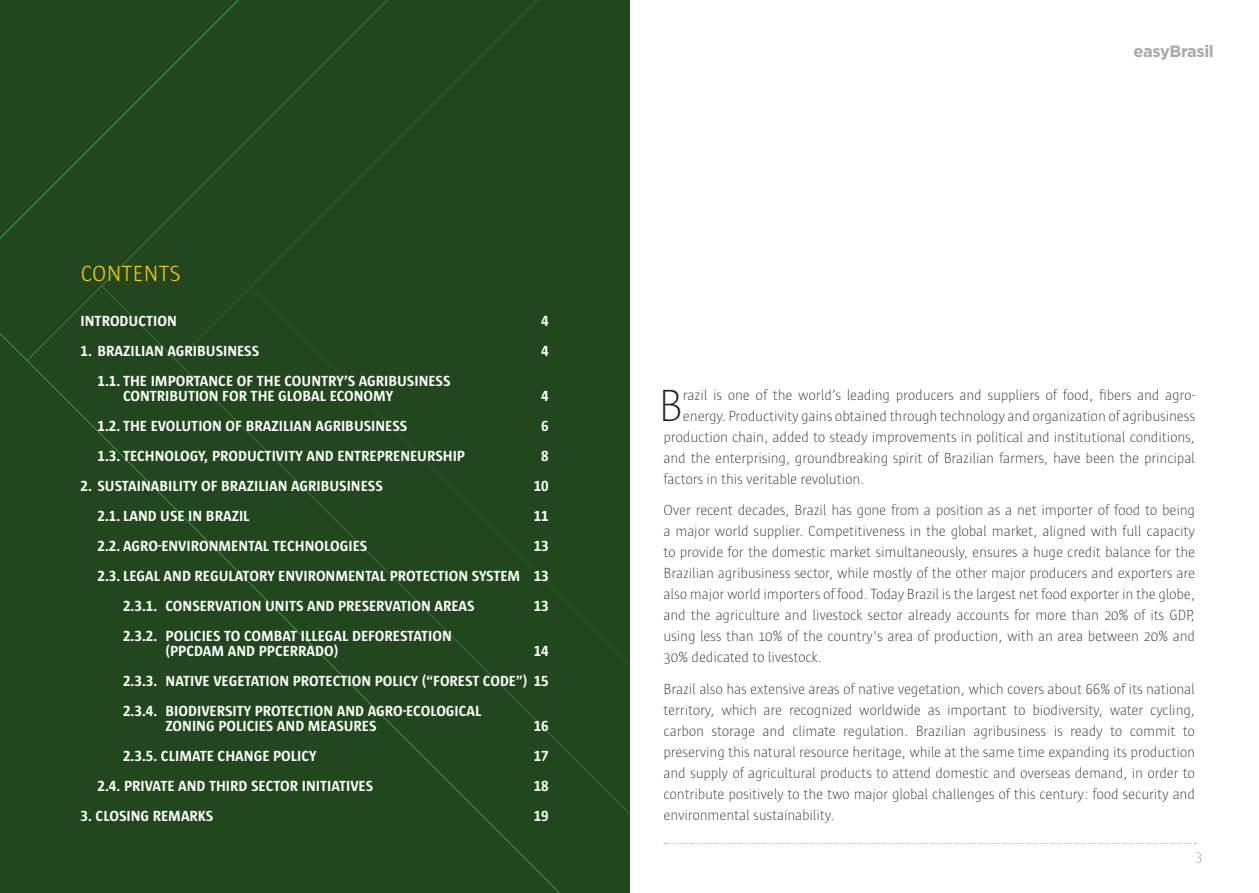
<style>
.page{position:relative;width:1259px;height:893px;background:#fff}
.page>*{position:absolute;margin:0;border:0;box-sizing:border-box;transform-origin:0 0}
.t1{font:200 46.05px "Sun";color:#231f20}
.t2{font:300 22.5px "Sun";letter-spacing:.015em;color:#feca0a}
.t3{font:700 16.5px "Gotham";letter-spacing:-.025em;color:#a8a9ad}
.t4{font:200 15px/21px "Sun";letter-spacing:-.015em;color:#231f20;text-align:justify}
.t5{font:700 15px "Sun";color:#fff}
.t6{font:200 15px "Sun";color:#939598}
</style>
<div class="page">
<div style="left:593px;top:0;width:36px;height:285px;background:#22471f"></div>
<div style="left:445px;top:0;width:148px;height:285px;background:#22471f"></div>
<div style="left:0;top:285px;width:629px;height:608px;background:#22471f"></div>
<div style="left:0;top:0;width:445px;height:416px;background:#22471f"></div>
<svg style="left:664px;top:843px;width:531px;height:1px"></svg>
<p class="t2" style="left:81px;top:261px;width:102px">CONTENTS</p>
<p class="t5" style="left:81px;top:312px;width:98px">INTRODUCTION</p>
<p class="t5" style="left:541px;top:312px;width:9px">4</p>
<p class="t5" style="left:80px;top:342px;width:180px">1. BRAZILIAN AGRIBUSINESS</p>
<p class="t5" style="left:541px;top:342px;width:9px">4</p>
<p class="t5" style="left:97px;top:372px;width:354px">1.1. THE IMPORTANCE OF THE COUNTRY’S AGRIBUSINESS</p>
<p class="t5" style="left:123px;top:387px;width:271px">CONTRIBUTION FOR THE GLOBAL ECONOMY</p>
<p class="t5" style="left:541px;top:387px;width:9px">4</p>
<p class="t5" style="left:97px;top:417px;width:311px">1.2. THE EVOLUTION OF BRAZILIAN AGRIBUSINESS</p>
<p class="t5" style="left:541px;top:417px;width:9px">6</p>
<p class="t5" style="left:97px;top:447px;width:369px">1.3. TECHNOLOGY, PRODUCTIVITY AND ENTREPRENEURSHIP</p>
<p class="t5" style="left:541px;top:447px;width:9px">8</p>
<p class="t5" style="left:80px;top:477px;width:304px">2. SUSTAINABILITY OF BRAZILIAN AGRIBUSINESS</p>
<p class="t5" style="left:534px;top:477px;width:16px">10</p>
<p class="t5" style="left:97px;top:507px;width:154px">2.1. LAND USE IN BRAZIL</p>
<p class="t5" style="left:534px;top:507px;width:16px">11</p>
<p class="t5" style="left:97px;top:537px;width:271px">2.2. AGRO-ENVIRONMENTAL TECHNOLOGIES</p>
<p class="t5" style="left:534px;top:537px;width:16px">13</p>
<p class="t5" style="left:97px;top:567px;width:452px">2.3. LEGAL AND REGULATORY ENVIRONMENTAL PROTECTION SYSTEM 13</p>
<p class="t5" style="left:123px;top:597px;width:353px">2.3.1. CONSERVATION UNITS AND PRESERVATION AREAS</p>
<p class="t5" style="left:534px;top:597px;width:16px">13</p>
<p class="t5" style="left:123px;top:627px;width:330px">2.3.2. POLICIES TO COMBAT ILLEGAL DEFORESTATION</p>
<p class="t5" style="left:166px;top:642px;width:174px">(PPCDAM AND PPCERRADO)</p>
<p class="t5" style="left:534px;top:642px;width:16px">14</p>
<p class="t5" style="left:123px;top:672px;width:427px">2.3.3. NATIVE VEGETATION PROTECTION POLICY (“FOREST CODE”) 15</p>
<p class="t5" style="left:123px;top:702px;width:360px">2.3.4. BIODIVERSITY PROTECTION AND AGRO-ECOLOGICAL</p>
<p class="t5" style="left:166px;top:717px;width:212px">ZONING POLICIES AND MEASURES</p>
<p class="t5" style="left:534px;top:717px;width:16px">16</p>
<p class="t5" style="left:123px;top:747px;width:195px">2.3.5. CLIMATE CHANGE POLICY</p>
<p class="t5" style="left:534px;top:747px;width:16px">17</p>
<p class="t5" style="left:97px;top:777px;width:277px">2.4. PRIVATE AND THIRD SECTOR INITIATIVES</p>
<p class="t5" style="left:534px;top:777px;width:16px">18</p>
<p class="t5" style="left:80px;top:807px;width:134px">3. CLOSING REMARKS</p>
<p class="t5" style="left:534px;top:807px;width:16px">19</p>
<p class="t3" style="left:1133px;top:40px;width:82px">easyBrasil</p>
<p class="t1" style="left:658px;top:380px;width:27px">B</p>
<p class="t4" style="left:683px;top:384px;width:514px">razil is one of the world’s leading producers and suppliers of food, fibers and agro-</p>
<p class="t4" style="left:683px;top:405px;width:514px">energy. Productivity gains obtained through technology and organization of agribusiness</p>
<p class="t4" style="left:663px;top:426px;width:533px">production chain, added to steady improvements in political and institutional conditions,</p>
<p class="t4" style="left:663px;top:447px;width:533px">and the enterprising, groundbreaking spirit of Brazilian farmers, have been the principal</p>
<p class="t4" style="left:663px;top:468px;width:202px">factors in this veritable revolution.</p>
<p class="t4" style="left:663px;top:500px;width:533px">Over recent decades, Brazil has gone from a position as a net importer of food to being a major world supplier. Competitiveness in the global market, aligned with full capacity to provide for the domestic market simultaneously, ensures a huge credit balance for the Brazilian agribusiness sector, while mostly of the other major producers and exporters are also major world importers of food. Today Brazil is the largest net food exporter in the globe, and the agriculture and livestock sector already accounts for more than 20% of its GDP, using less than 10% of the country's area of production, with an area between 20% and 30% dedicated to livestock.</p>
<p class="t4" style="left:663px;top:678px;width:533px">Brazil also has extensive areas of native vegetation, which covers about 66% of its national territory, which are recognized worldwide as important to biodiversity, water cycling, carbon storage and climate regulation. Brazilian agribusiness is ready to commit to preserving this natural resource heritage, while at the same time expanding its production and supply of agricultural products to attend domestic and overseas demand, in order to contribute positively to the two major global challenges of this century: food security and environmental sustainability.</p>
<p class="t6" style="left:1195px;top:848px;width:9px">3</p>
</div>
